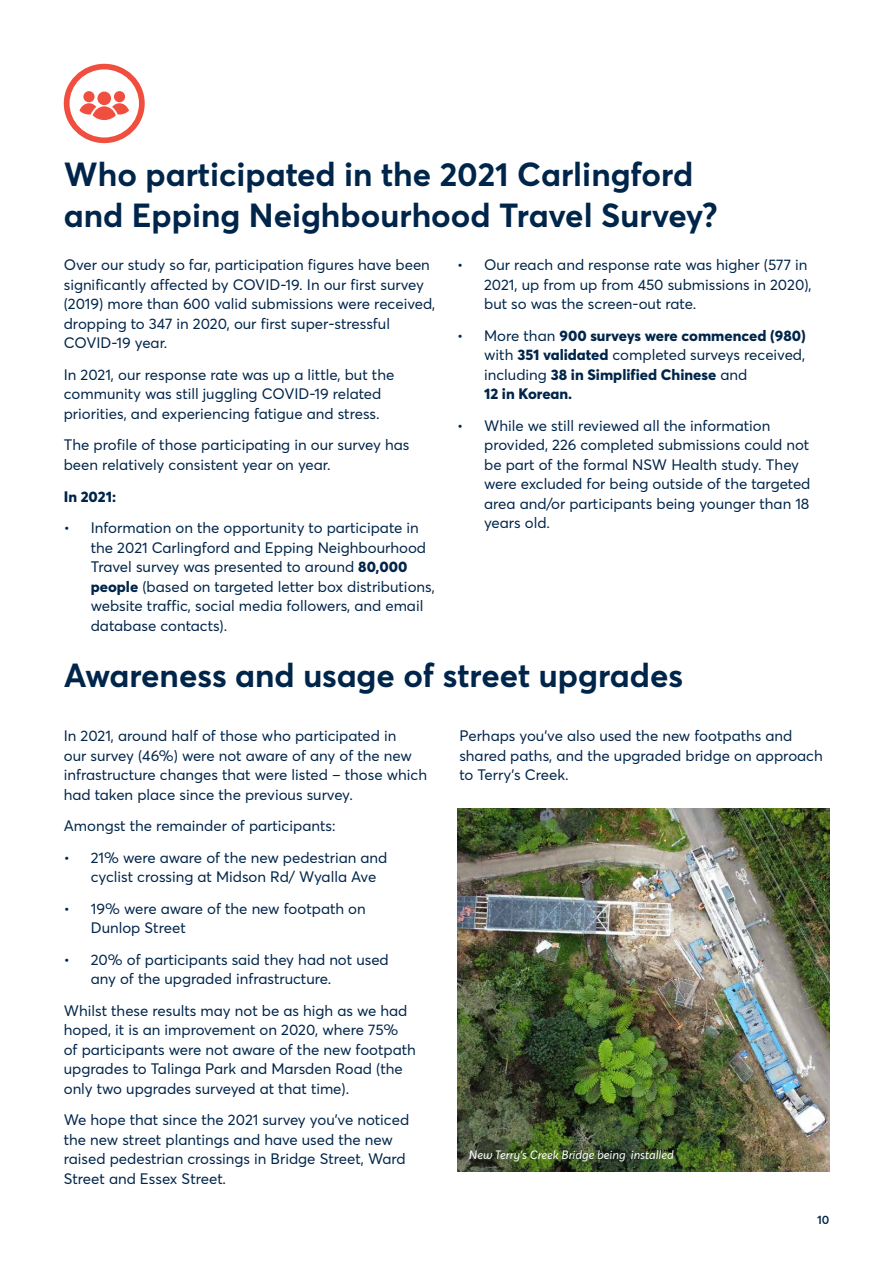
<style>
.page{position:relative;width:893px;height:1263px;background:#fff}
.page>*{position:absolute;margin:0;border:0;box-sizing:border-box;transform-origin:0 0}
.t1{font:700 33px/40.5px "Parramatta";color:#00254a}
.t2{font:15px/19.5px "Parramatta";color:#00254a}
.t3{font:800 15px/19.5px "Parramatta";color:#00254a}
.t4{font:italic 12px "Parramatta";color:#fff}
.t5{font:600 12px "Parramatta";color:#00254a}
.s1{font-weight:800}
.s2{font-weight:400}
</style>
<div class="page">
<svg style="left:64px;top:64px;width:81px;height:79px"></svg>
<img style="left:457px;top:808px;width:372px;height:363px">
<h1 class="t1" style="left:64px;top:153px;width:656px">Who participated in the 2021 Carlingford and Epping Neighbourhood Travel Survey?</h1>
<p class="t2" style="left:64px;top:255px;width:373px">Over our study so far, participation figures have been significantly affected by COVID-19. In our first survey (2019) more than 600 valid submissions were received, dropping to 347 in 2020, our first super-stressful COVID-19 year.</p>
<p class="t2" style="left:64px;top:364px;width:332px">In 2021, our response rate was up a little, but the community was still juggling COVID-19 related priorities, and experiencing fatigue and stress.</p>
<p class="t2" style="left:64px;top:434px;width:347px">The profile of those participating in our survey has been relatively consistent year on year.</p>
<p class="t3" style="left:64px;top:486px;width:54px">In 2021:</p>
<p class="t2" style="left:91px;top:517px;width:346px;text-indent:-27px">• Information on the opportunity to participate in the 2021 Carlingford and Epping Neighbourhood Travel survey was presented to around <span class="s1">80,000 people</span> (based on targeted letter box distributions, website traffic, social media followers, and email database contacts).</p>
<p class="t2" style="left:484px;top:255px;width:329px;text-indent:-27px">• Our reach and response rate was higher (577 in<br>2021, up from up from 450 submissions in 2020), but so was the screen-out rate.</p>
<p class="t3" style="left:484px;top:325px;width:323px;text-indent:-27px"><span class="s2">• More than</span> 900 surveys were commenced (980) <span class="s2">with</span> 351 validated <span class="s2">completed surveys received, including</span> 38 in Simplified Chinese <span class="s2">and<br></span>12 in Korean.</p>
<p class="t2" style="left:484px;top:415px;width:328px;text-indent:-27px">• While we still reviewed all the information provided, 226 completed submissions could not be part of the formal NSW Health study. They were excluded for being outside of the targeted area and/or participants being younger than 18 years old.</p>
<h1 class="t1" style="left:64px;top:653px;width:621px">Awareness and usage of street upgrades</h1>
<p class="t2" style="left:64px;top:725px;width:365px">In 2021, around half of those who participated in<br>our survey (46%) were not aware of any of the new infrastructure changes that were listed – those which had taken place since the previous survey.</p>
<p class="t2" style="left:64px;top:815px;width:273px">Amongst the remainder of participants:</p>
<p class="t2" style="left:91px;top:847px;width:298px;text-indent:-27px">• 21% were aware of the new pedestrian and cyclist crossing at Midson Rd/ Wyalla Ave</p>
<p class="t2" style="left:91px;top:898px;width:277px;text-indent:-27px">• 19% were aware of the new footpath on<br>Dunlop Street</p>
<p class="t2" style="left:91px;top:949px;width:300px;text-indent:-27px">• 20% of participants said they had not used any of the upgraded infrastructure.</p>
<p class="t2" style="left:64px;top:1000px;width:354px">Whilst these results may not be as high as we had hoped, it is an improvement on 2020, where 75% of participants were not aware of the new footpath upgrades to Talinga Park and Marsden Road (the only two upgrades surveyed at that time).</p>
<p class="t2" style="left:64px;top:1109px;width:347px">We hope that since the 2021 survey you’ve noticed the new street plantings and have used the new raised pedestrian crossings in Bridge Street, Ward Street and Essex Street.</p>
<p class="t2" style="left:459px;top:725px;width:365px">Perhaps you’ve also used the new footpaths and shared paths, and the upgraded bridge on approach to Terry’s Creek.</p>
<p class="t4" style="left:469px;top:1146px;width:206px">New Terry’s Creek Bridge being installed</p>
<p class="t5" style="left:817px;top:1211px;width:14px">10</p>
</div>
